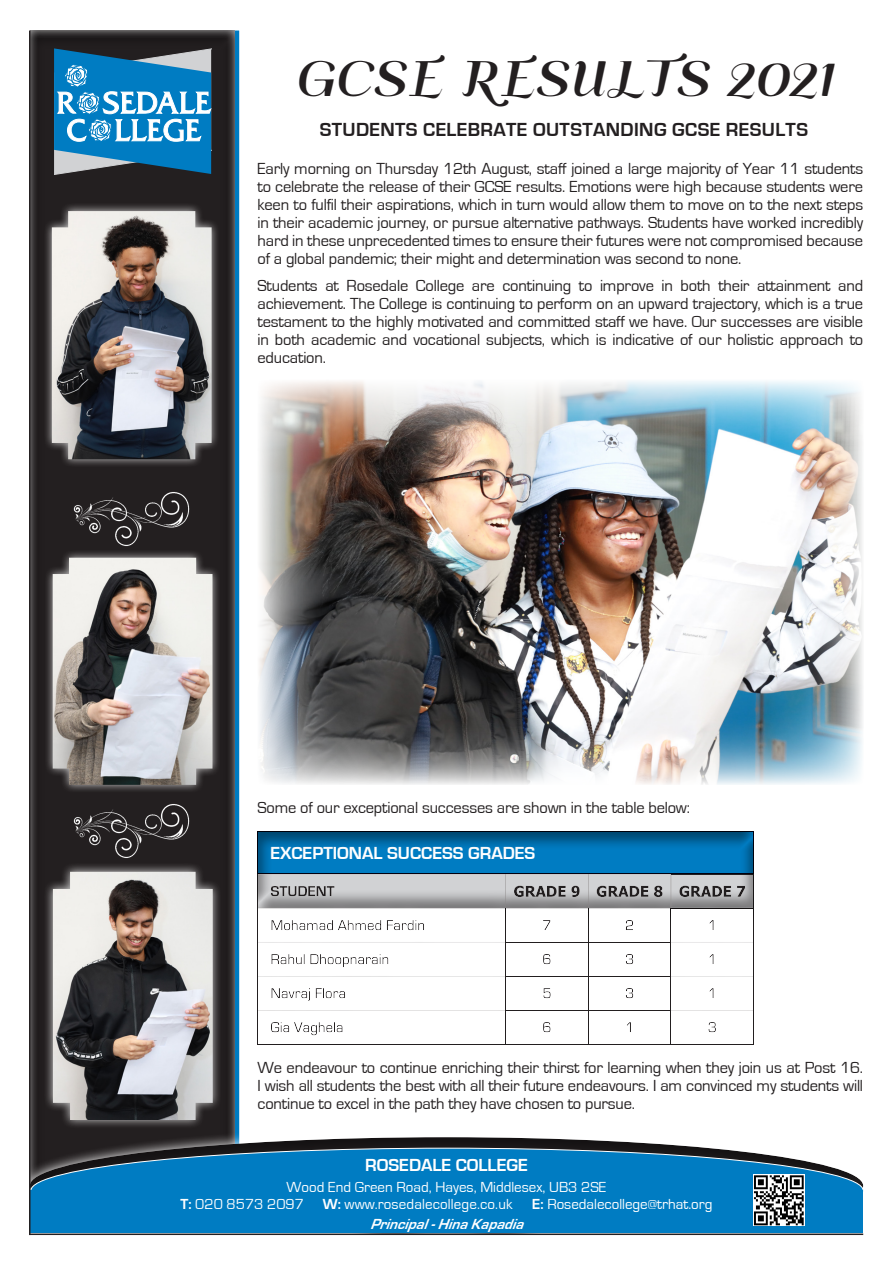
<style>
.page{position:relative;width:893px;height:1263px;background:#fff}
.page>*{position:absolute;margin:0;border:0;box-sizing:border-box;transform-origin:0 0}
.t1{font:43.5px "Qumpellka No 12";color:#231f20}
.t2{font:700 19.5px "Eurostile";letter-spacing:.02em;color:#231f20}
.t3{font:700 18px "Eurostile";color:#fff}
.t4{font:16.5px/18px "Eurostile";letter-spacing:-.01em;color:#231f20;text-align:justify}
.t5{font:15px/17.7px "Eurostile";color:#fff}
.t6{font:italic 700 15px "Eurostile";color:#fff}
.s1{font-weight:700}
</style>
<div class="page">
<hr style="left:235px;top:31px;width:4px;height:1117px;background:#007cc2">
<div style="left:29px;top:30px;width:207px;height:1204px;background:#fff;opacity:.75"></div>
<img style="left:259px;top:381px;width:604px;height:404px">
<svg style="left:54px;top:47px;width:157px;height:128px;background:#3d8dba"></svg>
<div style="left:255px;top:831px;width:515px;height:220px;background:#231f20;opacity:.5"></div>
<div style="left:19px;top:1125px;width:855px;height:121px;background:#fff"></div>
<div style="left:28px;top:1132px;width:837px;height:103px;background:#231f20;opacity:.5"></div>
<div style="left:31px;top:1148px;width:832px;height:85px;background:#007cc2;border-radius:50%"></div>
<div style="left:30px;top:1191px;width:833px;height:42px;background:#007cc2"></div>
<img style="left:754px;top:1175px;width:50px;height:51px">
<div style="left:44px;top:862px;width:178px;height:267px;background:#fff;opacity:.75"></div>
<img style="left:53px;top:872px;width:160px;height:248px">
<div style="left:44px;top:549px;width:177px;height:244px;background:#fff;opacity:.75"></div>
<img style="left:53px;top:558px;width:159px;height:227px">
<div style="left:43px;top:202px;width:177px;height:266px;background:#fff;opacity:.75"></div>
<img style="left:52px;top:211px;width:160px;height:248px">
<hr style="left:29px;top:1233px;width:834px;height:2px;background:#231f20">
<hr style="left:29px;top:31px;width:2px;height:1204px;background:#231f20">
<img style="left:67px;top:798px;width:130px;height:67px">
<img style="left:67px;top:485px;width:130px;height:67px">
<h1 class="t1" style="left:294px;top:47px;width:539px">GCSE RESULTS 2021</h1>
<p class="t2" style="left:320px;top:119px;width:490px">STUDENTS CELEBRATE OUTSTANDING GCSE RESULTS</p>
<p class="t4" style="left:257px;top:160px;width:607px">Early morning on Thursday 12th August, staff joined a large majority of Year 11 students to celebrate the release of their GCSE results. Emotions were high because students were keen to fulfil their aspirations, which in turn would allow them to move on to the next steps in their academic journey, or pursue alternative pathways. Students have worked incredibly hard in these unprecedented times to ensure their futures were not compromised because of a global pandemic; their might and determination was second to none.</p>
<p class="t4" style="left:257px;top:277px;width:607px">Students at Rosedale College are continuing to improve in both their attainment and achievement. The College is continuing to perform on an upward trajectory, which is a true testament to the highly motivated and committed staff we have. Our successes are visible in both academic and vocational subjects, which is indicative of our holistic approach to education.</p>
<p class="t4" style="left:257px;top:799px;width:434px">Some of our exceptional successes are shown in the table below:</p>
<p class="t3" style="left:270px;top:843px;width:266px">EXCEPTIONAL SUCCESS GRADES</p>
<p class="t4" style="left:257px;top:1059px;width:607px">We endeavour to continue enriching their thirst for learning when they join us at Post 16.<br>I wish all students the best with all their future endeavours. I am convinced my students will continue to excel in the path they have chosen to pursue.</p>
<p class="t3" style="left:365px;top:1155px;width:164px">ROSEDALE COLLEGE</p>
<p class="t5" style="left:180px;top:1178px;width:427px;text-indent:106px">Wood End Green Road, Hayes, Middlesex, UB3 2SE<br><span class="s1">T:</span> 020 8573 2097</p>
<p class="t5" style="left:323px;top:1196px;width:191px"><span class="s1">W:</span> www.rosedalecollege.co.uk</p>
<p class="t5" style="left:532px;top:1196px;width:182px"><span class="s1">E:</span> Rosedalecollege@trhat.org</p>
<p class="t6" style="left:370px;top:1215px;width:161px">Principal-HinaKapadia</p>
</div>
